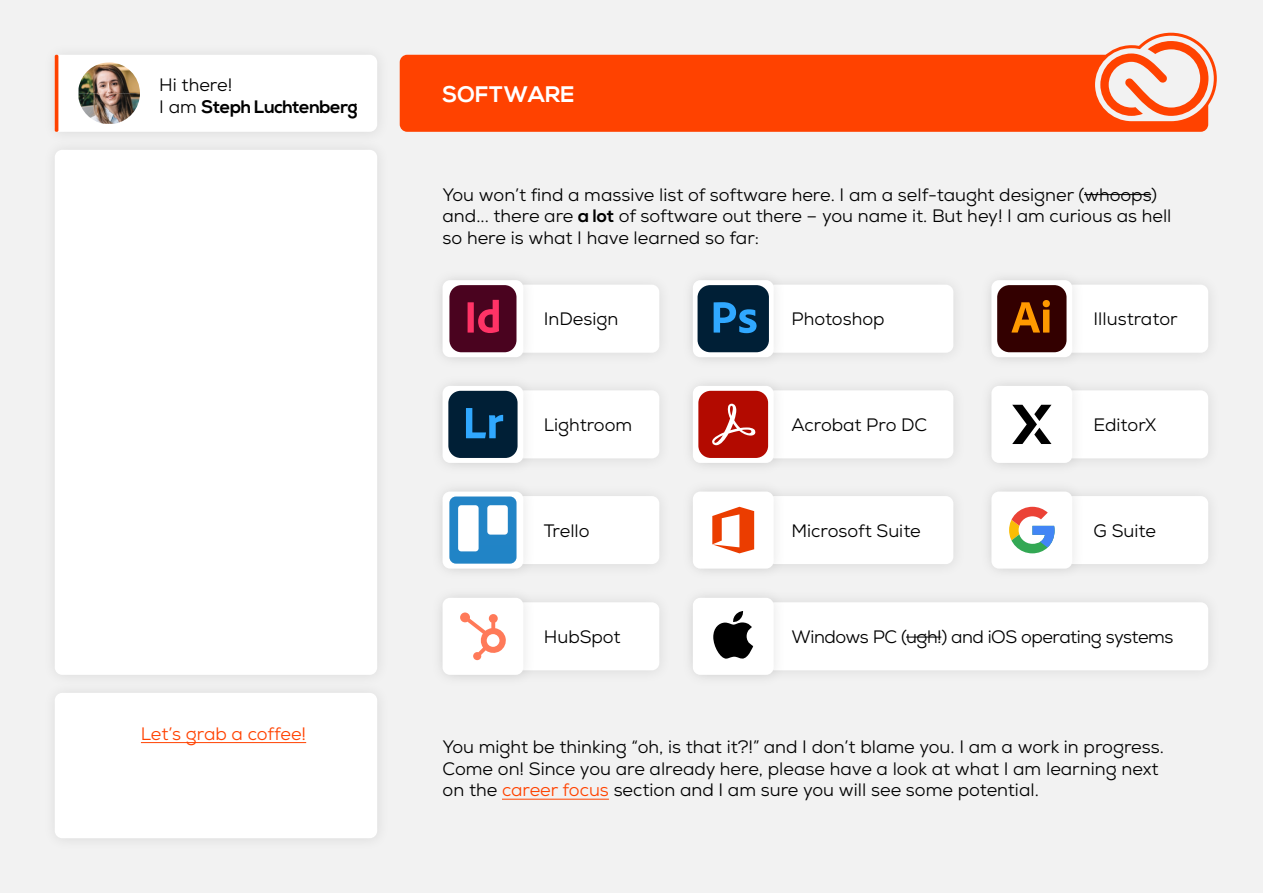
<style>
.page{position:relative;width:1263px;height:893px;background:#fff}
.page>*{position:absolute;margin:0;border:0;box-sizing:border-box;transform-origin:0 0}
.t1{font:700 22.5px "Nexa";color:#fff}
.t2{font:18px/21.6px "Nexa";color:#000}
.t3{font:18px "Nexa";letter-spacing:-.025em;color:#000}
.t4{font:700 18px/22.4px "Nexa";letter-spacing:-.025em;color:#000}
.t5{font:18px "Nexa";letter-spacing:-.01em;color:#ff4200}
.s1{font-weight:400}
.s2{font-weight:700}
.s3{color:#ff4200}
</style>
<div class="page">
<div style="left:0;top:0;width:1262px;height:893px;background:#f2f2f2"></div>
<div style="left:42px;top:137px;width:349px;height:551px;background:#ededed"></div>
<div style="left:55px;top:150px;width:322px;height:525px;background:#fff;border-radius:8px"></div>
<div style="left:42px;top:42px;width:349px;height:103px;background:#eee"></div>
<div style="left:54px;top:55px;width:323px;height:77px;background:#fff"></div>
<div style="left:42px;top:680px;width:349px;height:171px;background:#eee"></div>
<div style="left:55px;top:693px;width:322px;height:145px;background:#fff;border-radius:8px"></div>
<div style="left:400px;top:55px;width:808px;height:77px;background:#ff4200;border-radius:8px"></div>
<hr style="left:55px;top:55px;width:3px;height:77px;background:#ff4200;border-radius:2px">
<img style="left:79px;top:62px;width:61px;height:62px">
<hr style="left:1084px;top:194px;width:67px;height:1px;background:#000">
<hr style="left:502px;top:799px;width:107px;height:1px;background:#ff4200">
<div style="left:447px;top:285px;width:212px;height:68px;background:#fff;border-radius:8px"></div>
<div style="left:430px;top:267px;width:106px;height:104px;background:#000;opacity:.1"></div>
<div style="left:442px;top:280px;width:81px;height:77px;background:#fff;border-radius:8px"></div>
<div style="left:434px;top:483px;width:238px;height:94px;background:#eee"></div>
<div style="left:447px;top:496px;width:212px;height:68px;background:#fff;border-radius:8px"></div>
<div style="left:430px;top:478px;width:106px;height:104px;background:#000;opacity:.1"></div>
<div style="left:442px;top:492px;width:81px;height:77px;background:#fff;border-radius:8px"></div>
<div style="left:447px;top:390px;width:212px;height:68px;background:#fff;border-radius:8px"></div>
<div style="left:430px;top:373px;width:106px;height:103px;background:#000;opacity:.1"></div>
<div style="left:442px;top:386px;width:81px;height:77px;background:#fff;border-radius:8px"></div>
<div style="left:434px;top:589px;width:238px;height:95px;background:#eee"></div>
<div style="left:447px;top:602px;width:212px;height:68px;background:#fff;border-radius:8px"></div>
<div style="left:430px;top:585px;width:106px;height:103px;background:#000;opacity:.1"></div>
<div style="left:442px;top:598px;width:81px;height:77px;background:#fff;border-radius:8px"></div>
<div style="left:697px;top:285px;width:256px;height:68px;background:#fff;border-radius:8px"></div>
<div style="left:679px;top:267px;width:108px;height:104px;background:#000;opacity:.1"></div>
<div style="left:693px;top:280px;width:81px;height:77px;background:#fff;border-radius:8px"></div>
<div style="left:684px;top:483px;width:282px;height:94px;background:#eee"></div>
<div style="left:697px;top:496px;width:256px;height:68px;background:#fff;border-radius:8px"></div>
<div style="left:679px;top:478px;width:108px;height:104px;background:#000;opacity:.1"></div>
<div style="left:693px;top:492px;width:81px;height:77px;background:#fff;border-radius:8px"></div>
<div style="left:697px;top:390px;width:256px;height:68px;background:#fff;border-radius:8px"></div>
<div style="left:679px;top:373px;width:108px;height:103px;background:#000;opacity:.1"></div>
<div style="left:693px;top:386px;width:81px;height:77px;background:#fff;border-radius:8px"></div>
<div style="left:684px;top:589px;width:537px;height:95px;background:#eee"></div>
<div style="left:697px;top:602px;width:511px;height:68px;background:#fff;border-radius:8px"></div>
<div style="left:679px;top:585px;width:108px;height:103px;background:#000;opacity:.1"></div>
<div style="left:693px;top:598px;width:81px;height:77px;background:#fff;border-radius:8px"></div>
<div style="left:996px;top:285px;width:212px;height:68px;background:#fff;border-radius:8px"></div>
<div style="left:978px;top:267px;width:107px;height:104px;background:#000;opacity:.1"></div>
<div style="left:991px;top:280px;width:81px;height:77px;background:#fff;border-radius:8px"></div>
<div style="left:983px;top:483px;width:238px;height:94px;background:#eee"></div>
<div style="left:996px;top:496px;width:212px;height:68px;background:#fff;border-radius:8px"></div>
<div style="left:978px;top:478px;width:107px;height:104px;background:#000;opacity:.1"></div>
<div style="left:991px;top:492px;width:81px;height:77px;background:#fff;border-radius:8px"></div>
<div style="left:996px;top:390px;width:212px;height:68px;background:#fff;border-radius:8px"></div>
<div style="left:978px;top:373px;width:107px;height:103px;background:#000;opacity:.1"></div>
<div style="left:991px;top:386px;width:81px;height:77px;background:#fff;border-radius:8px"></div>
<hr style="left:906px;top:637px;width:35px;height:1px;background:#000">
<div style="left:697px;top:285px;width:72px;height:67px;background:#001f36;border-radius:12px"></div>
<svg style="left:714px;top:302px;width:43px;height:31px"></svg>
<div style="left:997px;top:285px;width:69px;height:67px;background:#300;border-radius:12px"></div>
<svg style="left:1011px;top:300px;width:39px;height:33px"></svg>
<div style="left:449px;top:285px;width:67px;height:67px;background:#4a031f;border-radius:12px"></div>
<svg style="left:468px;top:300px;width:31px;height:33px"></svg>
<div style="left:448px;top:391px;width:69px;height:67px;background:#001f36;border-radius:12px"></div>
<svg style="left:466px;top:408px;width:37px;height:30px"></svg>
<div style="left:698px;top:391px;width:70px;height:67px;background:#b30a00;border-radius:12px"></div>
<svg style="left:712px;top:404px;width:43px;height:41px"></svg>
<svg style="left:460px;top:612px;width:46px;height:48px"></svg>
<svg style="left:1009px;top:507px;width:46px;height:46px"></svg>
<svg style="left:712px;top:507px;width:42px;height:46px"></svg>
<svg style="left:449px;top:496px;width:67px;height:68px;background:#2a89c8"></svg>
<div style="left:487px;top:505px;width:21px;height:30px;background:#fff;border-radius:3px"></div>
<div style="left:458px;top:505px;width:21px;height:46px;background:#fff;border-radius:3px"></div>
<svg style="left:1012px;top:405px;width:39px;height:39px"></svg>
<svg style="left:713px;top:611px;width:40px;height:48px"></svg>
<svg style="left:1090px;top:32px;width:127px;height:94px"></svg>
<hr style="left:141px;top:742px;width:165px;height:1px;background:#ff4200">
<p class="t4" style="left:159px;top:74px;width:200px"><span class="s1">Hi there!<br>I am</span> Steph Luchtenberg</p>
<p class="t1" style="left:442px;top:81px;width:133px">SOFTWARE</p>
<p class="t2" style="left:442px;top:184px;width:730px">You won’t find a massive list of software here. I am a self-taught designer (whoops) and... there are <span class="s2">a lot</span> of software out there – you name it. But hey! I am curious as hell so here is what I have learned so far:</p>
<p class="t5" style="left:141px;top:722px;width:167px">Let’s grab a coffee!</p>
<p class="t2" style="left:544px;top:308px;width:76px">InDesign</p>
<p class="t2" style="left:791px;top:308px;width:95px">Photoshop</p>
<p class="t2" style="left:1093px;top:308px;width:86px">Illustrator</p>
<p class="t2" style="left:544px;top:414px;width:90px">Lightroom</p>
<p class="t2" style="left:791px;top:414px;width:137px">Acrobat Pro DC</p>
<p class="t2" style="left:1093px;top:414px;width:64px">EditorX</p>
<p class="t2" style="left:544px;top:520px;width:47px">Trello</p>
<p class="t2" style="left:791px;top:520px;width:131px">Microsoft Suite</p>
<p class="t2" style="left:1093px;top:520px;width:64px">G Suite</p>
<p class="t2" style="left:544px;top:626px;width:78px">HubSpot</p>
<p class="t3" style="left:791px;top:625px;width:383px">Windows PC (ugh!) and iOS operating systems</p>
<p class="t2" style="left:442px;top:736px;width:723px">You might be thinking “oh, is that it?!” and I don’t blame you. I am a work in progress.<br>Come on! Since you are already here, please have a look at what I am learning next on the <span class="s3">career focus</span> section and I am sure you will see some potential.</p>
</div>
